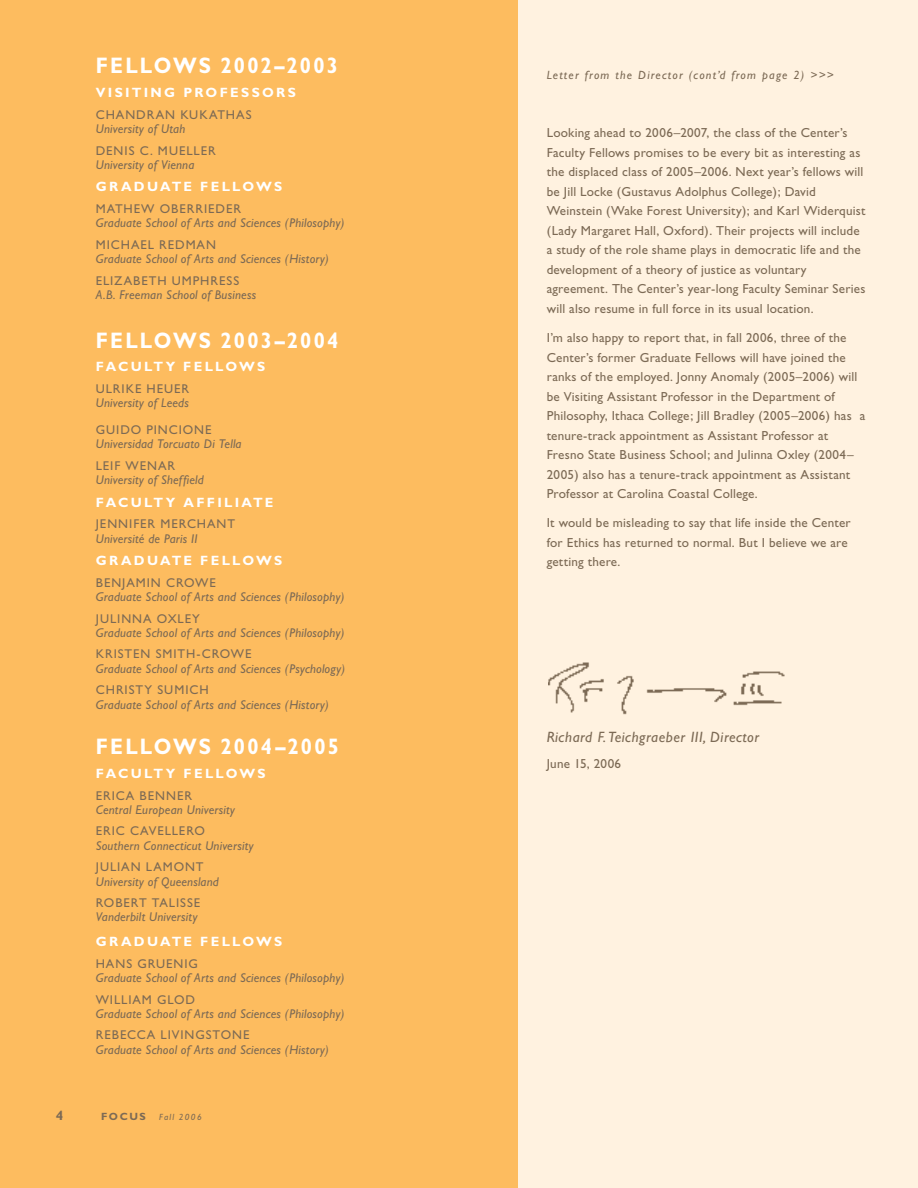
<style>
.page{position:relative;width:918px;height:1188px;background:#fff}
.page>*{position:absolute;margin:0;border:0;box-sizing:border-box;transform-origin:0 0}
.t1{font:700 22.5px "Gill Sans";letter-spacing:.105em;color:#fff;scale:.9 1}
.t2{font:italic 15px "Gill Sans";letter-spacing:.035em;color:#7c6a55}
.t3{font:700 13.5px "Gill Sans";letter-spacing:.165em;color:#fff}
.t4{font:13.2px/19.5px "Gill Sans";letter-spacing:.015em;color:#7c6a55}
.t5{font:italic 12.75px "Gill Sans";letter-spacing:.015em;color:#7c6a55}
.t6{font:12.75px "Gill Sans";letter-spacing:.075em;color:#7c6a55}
.t7{font:italic 12px "Gill Sans";letter-spacing:.1em;color:#7c6a55}
.t8{font:700 10.5px "Gill Sans";color:#7c6a55}
.t9{font:italic 9px "Gill Sans";letter-spacing:.15em;color:#7c6a55}
</style>
<div class="page">
<div style="left:510px;top:0;width:408px;height:1188px;background:#fff2e0"></div>
<div style="left:0;top:0;width:518px;height:1188px;background:#fdbc5f"></div>
<img style="left:549px;top:662px;width:236px;height:53px">
<h1 class="t1" style="left:96px;top:53px;width:51px">FELLO</h1>
<h1 class="t1" style="left:173px;top:53px;width:181px">WS 2002–2003</h1>
<p class="t3" style="left:96px;top:85px;width:40px">VI SITIN</p>
<p class="t3" style="left:164px;top:85px;width:133px">G PROFE SSORS</p>
<p class="t6" style="left:96px;top:107px;width:104px">Chand ran Kuka</p>
<p class="t6" style="left:217px;top:107px;width:28px">thas</p>
<p class="t5" style="left:96px;top:121px;width:91px">University of Utah</p>
<p class="t6" style="left:96px;top:143px;width:121px">Denis C. Mueller</p>
<p class="t5" style="left:96px;top:157px;width:100px">University of Vienna</p>
<p class="t3" style="left:96px;top:179px;width:64px">GRA DUATE</p>
<p class="t3" style="left:200px;top:179px;width:83px">FE LLOWS</p>
<p class="t6" style="left:96px;top:201px;width:147px">Mathew Oberrieder</p>
<p class="t5" style="left:96px;top:216px;width:250px">Graduate School of Arts and Sciences (Philosophy)</p>
<p class="t6" style="left:96px;top:237px;width:91px">Michael Redma</p>
<p class="t6" style="left:206px;top:237px;width:11px">n</p>
<p class="t5" style="left:96px;top:251px;width:235px">Graduate School of Arts and Sciences (History)</p>
<p class="t6" style="left:96px;top:273px;width:9px">Elizab</p>
<p class="t6" style="left:141px;top:273px;width:92px">eth Umphress</p>
<p class="t5" style="left:96px;top:287px;width:162px">A.B. Freeman School of Business</p>
<h1 class="t1" style="left:96px;top:327px;width:51px">FELLO</h1>
<h1 class="t1" style="left:173px;top:327px;width:185px">WS 2003 –2004</h1>
<p class="t3" style="left:96px;top:359px;width:13px">FACU</p>
<p class="t3" style="left:144px;top:359px;width:21px">LTY</p>
<p class="t3" style="left:183px;top:359px;width:82px">FE LLOWS</p>
<p class="t6" style="left:96px;top:381px;width:95px">Ulrike Heuer</p>
<p class="t5" style="left:96px;top:396px;width:95px">University of Leeds</p>
<p class="t6" style="left:96px;top:423px;width:19px">Guid</p>
<p class="t6" style="left:131px;top:423px;width:82px">o Pincione</p>
<p class="t5" style="left:96px;top:437px;width:147px">Universidad Torcuato Di Tella</p>
<p class="t6" style="left:96px;top:458px;width:81px">Leif Wenar</p>
<p class="t5" style="left:96px;top:473px;width:109px">University of Sheffield</p>
<p class="t3" style="left:96px;top:494px;width:13px">FACU</p>
<p class="t3" style="left:144px;top:494px;width:21px">LTY</p>
<p class="t3" style="left:184px;top:494px;width:62px">AFFI LIATE</p>
<p class="t6" style="left:96px;top:517px;width:141px">Jennifer Merchant</p>
<p class="t5" style="left:96px;top:531px;width:103px">Université de Paris II</p>
<p class="t3" style="left:96px;top:553px;width:64px">GRA DUATE</p>
<p class="t3" style="left:200px;top:553px;width:83px">FE LLOWS</p>
<p class="t6" style="left:96px;top:575px;width:35px">Benjami</p>
<p class="t6" style="left:151px;top:575px;width:66px">n Crow e</p>
<p class="t5" style="left:96px;top:589px;width:250px">Graduate School of Arts and Sciences (Philosophy)</p>
<p class="t6" style="left:96px;top:611px;width:106px">Juli nna Oxley</p>
<p class="t5" style="left:96px;top:625px;width:250px">Graduate School of Arts and Sciences (Philosophy)</p>
<p class="t6" style="left:96px;top:647px;width:157px">Kristen Smith-Crowe</p>
<p class="t5" style="left:96px;top:661px;width:251px">Graduate School of Arts and Sciences (Psychology)</p>
<p class="t6" style="left:96px;top:683px;width:78px">Christy Sumi</p>
<p class="t6" style="left:189px;top:683px;width:21px">ch</p>
<p class="t5" style="left:96px;top:697px;width:235px">Graduate School of Arts and Sciences (History)</p>
<h1 class="t1" style="left:96px;top:733px;width:51px">FELLO</h1>
<h1 class="t1" style="left:173px;top:733px;width:186px">WS 2004–2005</h1>
<p class="t3" style="left:96px;top:765px;width:13px">FACU</p>
<p class="t3" style="left:144px;top:765px;width:21px">LTY</p>
<p class="t3" style="left:184px;top:765px;width:83px">FE LLOWS</p>
<p class="t6" style="left:96px;top:788px;width:98px">Erica Benner</p>
<p class="t5" style="left:96px;top:802px;width:141px">Central European University</p>
<p class="t6" style="left:96px;top:824px;width:111px">Eric Cavellero</p>
<p class="t5" style="left:96px;top:838px;width:159px">Southern Connecticut University</p>
<p class="t6" style="left:96px;top:860px;width:13px">Julia</p>
<p class="t6" style="left:131px;top:860px;width:74px">n Lamont</p>
<p class="t5" style="left:96px;top:874px;width:125px">University of Queensland</p>
<p class="t6" style="left:96px;top:896px;width:64px">Robert Taliss</p>
<p class="t6" style="left:194px;top:896px;width:8px">e</p>
<p class="t5" style="left:96px;top:910px;width:103px">Vanderbilt University</p>
<p class="t3" style="left:96px;top:934px;width:64px">GRA DUATE</p>
<p class="t3" style="left:200px;top:934px;width:83px">FE LLOWS</p>
<p class="t6" style="left:96px;top:956px;width:96px">Hans Gruenig</p>
<p class="t5" style="left:96px;top:970px;width:250px">Graduate School of Arts and Sciences (Philosophy)</p>
<p class="t6" style="left:96px;top:992px;width:22px">William</p>
<p class="t6" style="left:157px;top:992px;width:37px">Glod</p>
<p class="t5" style="left:96px;top:1006px;width:250px">Graduate School of Arts and Sciences (Philosophy)</p>
<p class="t6" style="left:96px;top:1028px;width:155px">Rebecca Livingstone</p>
<p class="t5" style="left:96px;top:1042px;width:235px">Graduate School of Arts and Sciences (History)</p>
<p class="t8" style="left:101px;top:1110px;width:46px">FO CUS</p>
<p class="t9" style="left:159px;top:1112px;width:44px">Fall 2006</p>
<p class="t7" style="left:547px;top:68px;width:289px">Letter from the Director (cont’d from page 2) &gt;&gt;&gt;</p>
<p class="t4" style="left:547px;top:123px;width:320px">Looking ahead to 2006–2007, the class of the Center’s Faculty Fellows promises to be every bit as interesting as the displaced class of 2005–2006. Next year’s fellows will be Jill Locke (Gustavus Adolphus College); David Weinstein (Wake Forest University); and Karl Widerquist (Lady Margaret H all, Oxford). Their projects will include a study of the role shame plays in democratic life and the development of a theory of justice as voluntary agreement. The Center’s year-long Faculty Seminar Series will also resume in full force in its usual location.</p>
<p class="t4" style="left:547px;top:328px;width:320px">I’m also happy to report that, in fall 2006, three of the Center’s former Graduate Fellows will have joined the ranks of the employed. Jonny Anomaly (2005–2006) will be Visiting Assistant Professor in the Department of Philosophy, Ithaca College; Jill Bradley (2005–2006) has a tenure-track appointment as Assistant Professor at Fresno State Business School; and Julinna Oxley (2004– 2005) also has a tenure-track appointment as Assistant Professor at Carolina Coastal College.</p>
<p class="t4" style="left:547px;top:513px;width:306px">It would be misleading to say that life inside the Center for Ethics has returned to normal. But I believe we are getting there.</p>
<p class="t2" style="left:547px;top:728px;width:214px">Richard F. Teichgraeber III, Director</p>
<p class="t4" style="left:547px;top:754px;width:76px">June 15, 2006</p>
</div>
